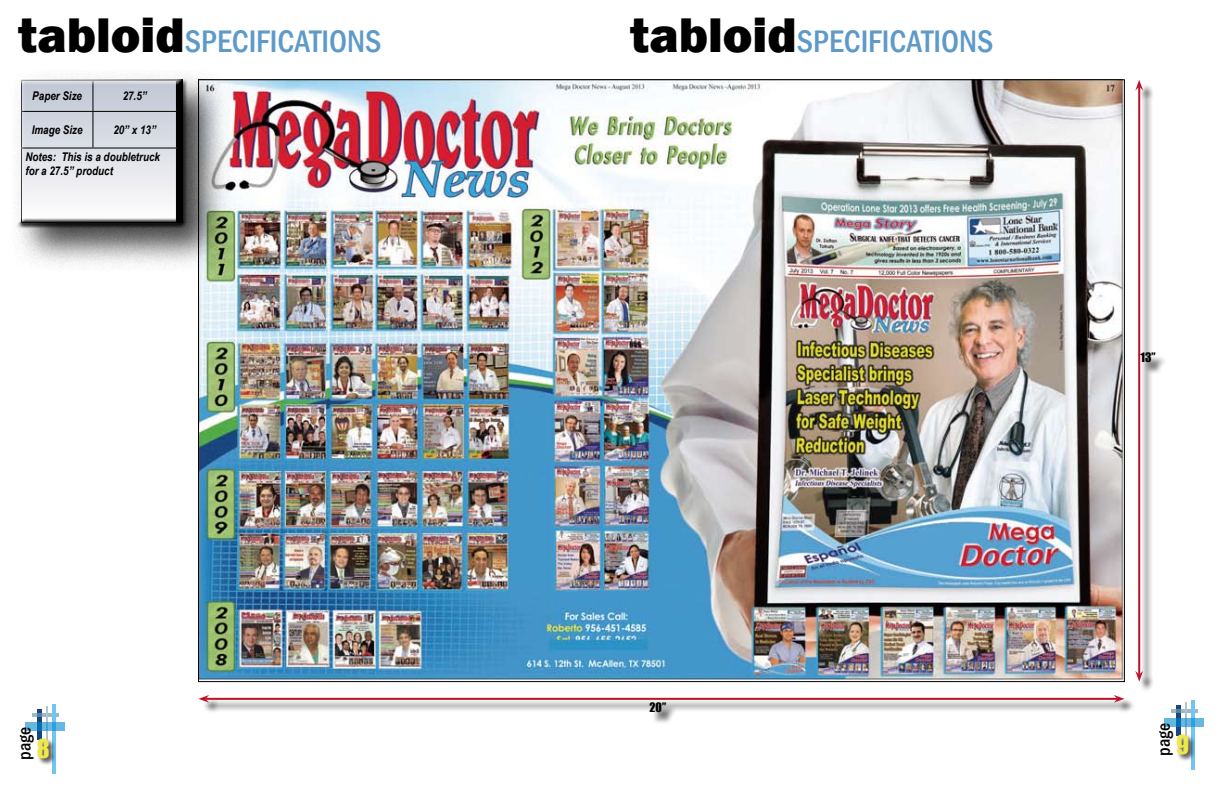
<style>
.page{position:relative;width:1224px;height:792px;background:#fff}
.page>*{position:absolute;margin:0;border:0;box-sizing:border-box;transform-origin:0 0}
.t1{font:500 condensed 32px "Franklin Gothic";color:#5e9ac9}
.t2{font:24px "Impact";color:#efe948}
.t3{font:500 condensed 18px "Franklin Gothic";color:#000}
.t4{font:italic 700 12px/14.4px "Arial Narrow";color:#000}
.t5{font:12px "Impact";color:#000}
.s1{font-weight:800;font-stretch:normal;font-size:50px;color:#000}
</style>
<div class="page">
<hr style="left:37px;top:709px;width:4px;height:30px;background:#184583">
<hr style="left:32px;top:713px;width:27px;height:3px;background:#729cab">
<hr style="left:46px;top:706px;width:1px;height:43px;background:#b5c2d0">
<hr style="left:52px;top:704px;width:4px;height:70px;background:#6ec6f1">
<svg style="left:26px;top:722px;width:39px;height:9px"></svg>
<div style="left:37px;top:738px;width:20px;height:28px;background:#000;opacity:.75"></div>
<hr style="left:1176px;top:705px;width:4px;height:31px;background:#184583">
<hr style="left:1171px;top:709px;width:27px;height:3px;background:#729cab">
<hr style="left:1185px;top:702px;width:1px;height:43px;background:#b5c2d0">
<hr style="left:1191px;top:700px;width:4px;height:70px;background:#6ec6f1">
<svg style="left:1165px;top:719px;width:39px;height:8px"></svg>
<div style="left:1176px;top:734px;width:20px;height:28px;background:#000;opacity:.75"></div>
<img style="left:200px;top:81px;width:923px;height:599px">
<div style="left:9px;top:68px;width:221px;height:203px;background:#000;opacity:.75"></div>
<div style="left:15px;top:74px;width:172px;height:152px;background:#f8f8f8"></div>
<div style="left:16px;top:77px;width:172px;height:152px;background:#000;opacity:.75"></div>
<div style="left:1137px;top:81px;width:17px;height:611px;background:#000;opacity:.75"></div>
<hr style="left:1138px;top:87px;width:2px;height:588px;background:#bf1027">
<svg style="left:1135px;top:80px;width:8px;height:10px"></svg>
<svg style="left:1135px;top:671px;width:8px;height:11px"></svg>
<div style="left:1142px;top:355px;width:25px;height:20px;background:#000;opacity:.75"></div>
<div style="left:200px;top:696px;width:935px;height:18px;background:#000;opacity:.75"></div>
<hr style="left:205px;top:698px;width:912px;height:2px;background:#bf1027">
<svg style="left:199px;top:695px;width:10px;height:8px"></svg>
<svg style="left:1114px;top:695px;width:10px;height:8px"></svg>
<div style="left:651px;top:704px;width:26px;height:21px;background:#000;opacity:.75"></div>
<h1 class="t1" style="left:19px;top:20px;width:364px"><span class="s1">tabloid</span>SPECIFICATIONS</h1>
<p class="t4" style="left:32px;top:88px;width:51px">Paper Size</p>
<p class="t4" style="left:123px;top:88px;width:26px">27.5”</p>
<p class="t4" style="left:32px;top:122px;width:52px">Image Size</p>
<p class="t4" style="left:113px;top:122px;width:44px">20” x 13”</p>
<p class="t4" style="left:25px;top:149px;width:136px">Notes: This is a doubletruck for a 27.5” product</p>
<h3 class="t3" style="left:13px;top:760px;width:34px;rotate:-90deg">page</h3>
<h2 class="t2" style="left:37px;top:730px;width:14px">8</h2>
<h1 class="t1" style="left:631px;top:20px;width:364px"><span class="s1">tabloid</span>SPECIFICATIONS</h1>
<p class="t5" style="left:650px;top:698px;width:18px">20”</p>
<p class="t5" style="left:1141px;top:348px;width:17px">13”</p>
<h3 class="t3" style="left:1152px;top:756px;width:34px;rotate:-90deg">page</h3>
<h2 class="t2" style="left:1176px;top:726px;width:15px">9</h2>
</div>
